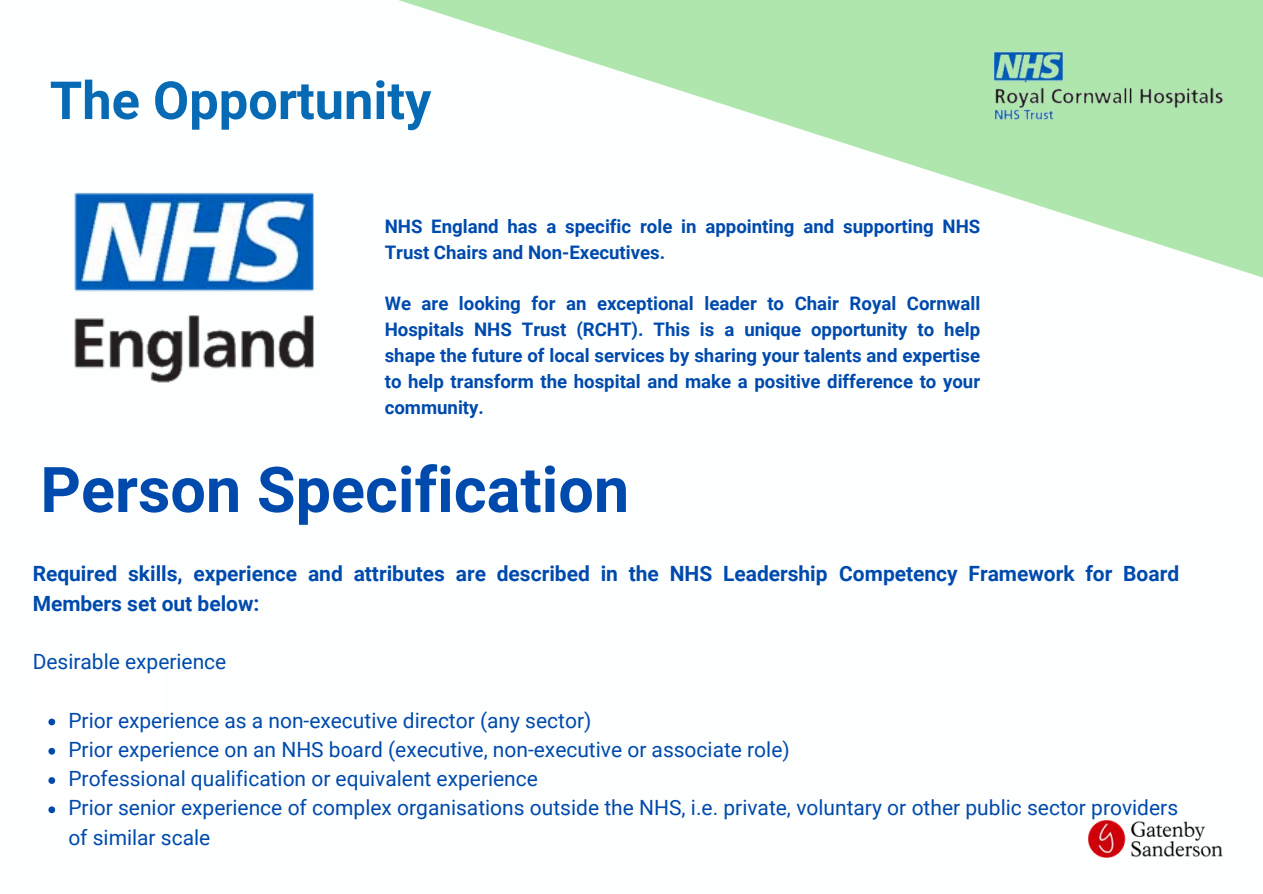
<style>
.page{position:relative;width:1263px;height:894px;background:#fff}
.page>*{position:absolute;margin:0;border:0;box-sizing:border-box;transform-origin:0 0}
.t1{font:700 63px "Roboto";color:#004aad}
.t2{font:700 52.5px "Roboto";color:#076ab4}
.t3{font:21px/29.2px "Roboto";color:#004aad}
.t4{font:700 21px/29.2px "Roboto";color:#004aad}
.t5{font:700 18.6px/25.8px "Roboto";color:#004aad}
</style>
<div class="page">
<svg style="left:398px;top:0;width:865px;height:278px"></svg>
<img style="left:1088px;top:820px;width:134px;height:37px">
<img style="left:994px;top:50px;width:239px;height:79px">
<hr style="left:0;top:162px;width:753px;height:2px;background:#fff">
<img style="left:74px;top:192px;width:240px;height:191px">
<svg style="left:48px;top:718px;width:7px;height:7px"></svg>
<svg style="left:48px;top:747px;width:7px;height:7px"></svg>
<svg style="left:48px;top:777px;width:7px;height:6px"></svg>
<svg style="left:48px;top:806px;width:7px;height:7px"></svg>
<p class="t2" style="left:50px;top:70px;width:383px">The Opportunity</p>
<p class="t5" style="left:385px;top:213px;width:597px">NHS England has a specific role in appointing and supporting NHS<br>Trust Chairs and Non-Executives.</p>
<h1 class="t5" style="left:385px;top:291px;width:597px;text-align:justify">We are looking for an exceptional leader to Chair Royal Cornwall Hospitals NHS Trust (RCHT). This is a unique opportunity to help shape the future of local services by sharing your talents and expertise to help transform the hospital and make a positive difference to your community.</h1>
<h3 class="t1" style="left:40px;top:453px;width:590px">Person Specification</h3>
<h4 class="t4" style="left:33px;top:559px;width:1148px">Required skills, experience and attributes are described in the NHS Leadership Competency Framework for Board<br>Members set out below:</h4>
<p class="t3" style="left:33px;top:647px;width:195px">Desirable experience</p>
<p class="t3" style="left:68px;top:705px;width:525px">Prior experience as a non-executive director (any sector)</p>
<p class="t3" style="left:68px;top:734px;width:723px">Prior experience on an NHS board (executive, non-executive or associate role)</p>
<p class="t3" style="left:68px;top:764px;width:471px">Professional qualification or equivalent experience</p>
<p class="t3" style="left:68px;top:793px;width:1111px">Prior senior experience of complex organisations outside the NHS, i.e. private, voluntary or other public sector providers of similar scale</p>
</div>
